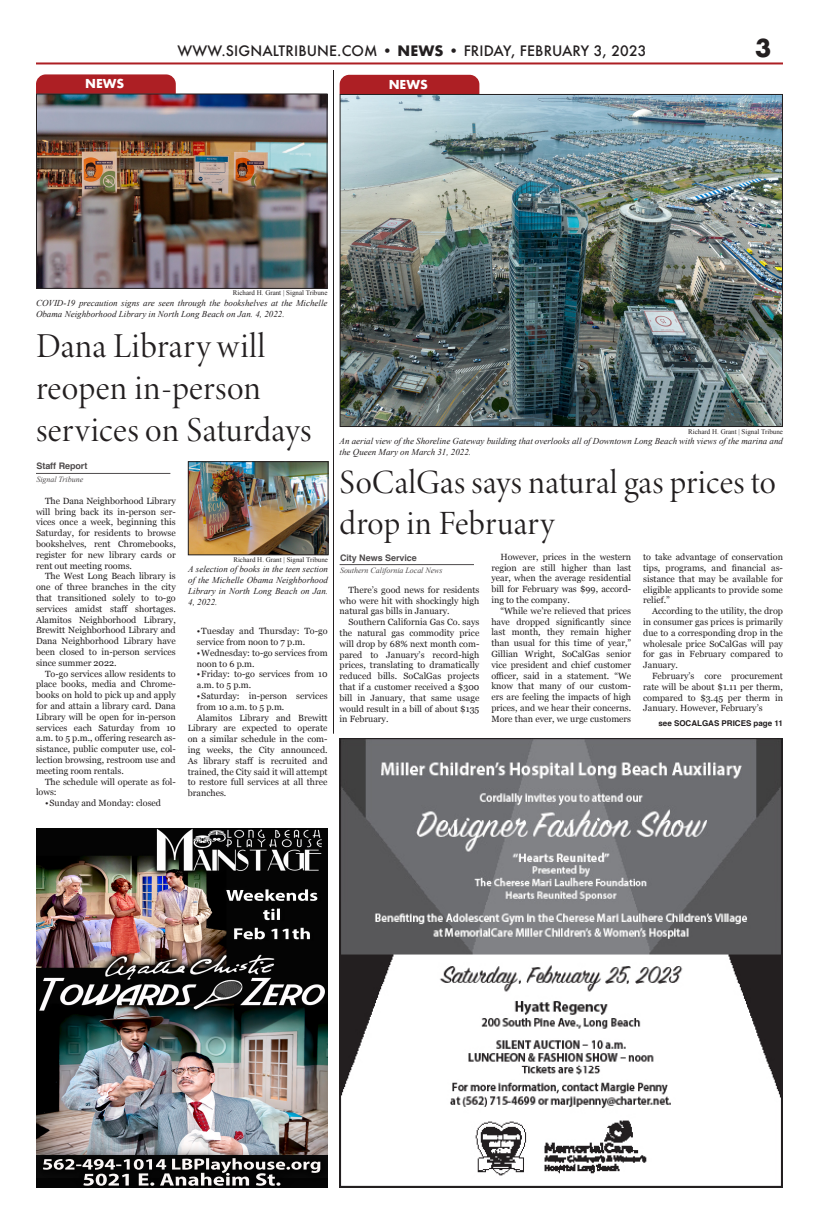
<style>
.page{position:relative;width:819px;height:1224px;background:#fff}
.page>*{position:absolute;margin:0;border:0;box-sizing:border-box;transform-origin:0 0}
.t1{font:35px "Minion Variable Concept";letter-spacing:.005em;color:#231f20}
.t2{font:34px/40.8px "Minion Variable Concept";letter-spacing:.005em;color:#231f20}
.t3{font:700 24px "Futura";color:#231f20}
.t4{font:500 14px "Futura";letter-spacing:.01em;color:#231f20}
.t5{font:700 12px "Futura";color:#fff}
.t6{font:9px/10.8px "Georgia";color:#231f20;text-align:justify}
.t7{font:italic 9px/10.8px "Times New Roman";color:#231f20}
.t8{font:700 9px "Helvetica";letter-spacing:-.005em;color:#231f20}
.t9{font:italic 8px "Times New Roman";letter-spacing:-.005em;color:#231f20}
.t10{font:700 8px "Helvetica";color:#231f20}
.t11{font:7px "Times New Roman";color:#231f20}
.s1{font-weight:700}
</style>
<div class="page">
<hr style="left:36px;top:62px;width:747px;height:2px;background:#ad1f24">
<img style="left:36px;top:828px;width:292px;height:360px">
<img style="left:36px;top:1155px;width:292px;height:23px">
<svg style="left:36px;top:74px;width:140px;height:20px;background:#ac282c"></svg>
<div style="left:340px;top:75px;width:139px;height:19px;background:#ad1f24"></div>
<img style="left:340px;top:738px;width:443px;height:450px">
<img style="left:342px;top:96px;width:439px;height:329px">
<div style="left:340px;top:94px;width:443px;height:333px;border:1px solid #231f20"></div>
<img style="left:38px;top:96px;width:288px;height:191px">
<div style="left:36px;top:94px;width:292px;height:195px;border:1px solid #231f20"></div>
<hr style="left:340px;top:564px;width:134px;height:1px;background:#231f20">
<hr style="left:36px;top:473px;width:134px;height:1px;background:#231f20">
<img style="left:190px;top:463px;width:137px;height:90px">
<div style="left:188px;top:461px;width:141px;height:94px;border:1px solid #231f20"></div>
<hr style="left:333px;top:70px;width:1px;height:664px;background:#231f20">
<p class="t4" style="left:178px;top:42px;width:470px">WWW.SIGNALTRIBUNE.COM • <span class="s1">NEWS •</span> FRIDAY, FEBRUARY 3, 2023</p>
<p class="t3" style="left:755px;top:31px;width:18px">3</p>
<p class="t5" style="left:85px;top:75px;width:41px">NEWS</p>
<p class="t5" style="left:389px;top:75px;width:41px">NEWS</p>
<p class="t11" style="left:233px;top:288px;width:96px">Richard H. Grant | Signal Tribune</p>
<p class="t7" style="left:36px;top:298px;width:293px">COVID-19 precaution signs are seen through the bookshelves at the Michelle<br>Obama Neighborhood Library in North Long Beach on Jan. 4, 2022.</p>
<p class="t1" style="left:36px;top:321px;width:231px">Dana Library will</p>
<p class="t1" style="left:36px;top:363px;width:227px">reopen in-person</p>
<p class="t1" style="left:36px;top:405px;width:277px">services on Saturdays</p>
<p class="t11" style="left:688px;top:427px;width:96px">Richard H. Grant | Signal Tribune</p>
<p class="t7" style="left:340px;top:436px;width:445px">An aerial view of the Shoreline Gateway building that overlooks all of Downtown Long Beach with views of the marina and the Queen Mary on March 31, 2022.</p>
<p class="t8" style="left:36px;top:459px;width:53px">Staff Report</p>
<p class="t9" style="left:36px;top:474px;width:48px">Signal Tribune</p>
<p class="t6" style="left:36px;top:495px;width:141px;text-indent:9px">The Dana Neighborhood Library will bring back its in-person ser&shy;vices once a week, beginning this Saturday, for residents to browse bookshelves, rent Chromebooks, register for new library cards or rent out meeting rooms.</p>
<p class="t6" style="left:36px;top:571px;width:141px;text-indent:9px">The West Long Beach library is one of three branches in the city that transitioned solely to to-go services amidst staff shortages.<br>Alamitos Neighborhood Library, Brewitt Neighborhood Library and Dana Neighborhood Library have been closed to in-person services since summer 2022.</p>
<p class="t6" style="left:36px;top:668px;width:141px;text-indent:9px">To-go services allow residents to place books, media and Chrome&shy;books on hold to pick up and apply for and attain a library card. Dana Library will be open for in-person services each Saturday from 10 a.m. to 5 p.m., offering research as&shy;sistance, public computer use, col&shy;lection browsing, restroom use and meeting room rentals.</p>
<p class="t6" style="left:36px;top:776px;width:141px;text-indent:9px">The schedule will operate as fol&shy;lows:</p>
<p class="t6" style="left:45px;top:797px;width:118px">•Sunday and Monday: closed</p>
<p class="t2" style="left:340px;top:462px;width:438px">SoCalGas says natural gas prices to drop in February</p>
<p class="t8" style="left:340px;top:550px;width:78px">City News Service</p>
<p class="t9" style="left:340px;top:565px;width:104px">Southern California Local News</p>
<p class="t6" style="left:340px;top:584px;width:141px;text-indent:9px">There’s good news for residents who were hit with shockingly high natural gas bills in January.</p>
<p class="t6" style="left:340px;top:616px;width:141px;text-indent:9px">Southern California Gas Co. says the natural gas commodity price will drop by 68% next month com&shy;pared to January’s record-high prices, translating to dramatically reduced bills. SoCalGas projects that if a customer received a $300 bill in January, that same usage would result in a bill of about $135 in February.</p>
<p class="t6" style="left:491px;top:551px;width:141px;text-indent:9px">However, prices in the western region are still higher than last year, when the average residential bill for February was $99, accord&shy;ing to the company.</p>
<p class="t6" style="left:491px;top:605px;width:141px;text-indent:9px">“While we’re relieved that prices have dropped significantly since last month, they remain higher than usual for this time of year,” Gillian Wright, SoCalGas senior vice president and chief customer officer, said in a statement. “We know that many of our custom&shy;ers are feeling the impacts of high prices, and we hear their concerns.<br>More than ever, we urge customers</p>
<p class="t6" style="left:643px;top:551px;width:141px">to take advantage of conservation tips, programs, and financial as&shy;sistance that may be available for eligible applicants to provide some relief.”</p>
<p class="t6" style="left:643px;top:605px;width:141px;text-indent:9px">According to the utility, the drop in consumer gas prices is primarily due to a corresponding drop in the wholesale price SoCalGas will pay for gas in February compared to January.</p>
<p class="t6" style="left:643px;top:670px;width:141px;text-indent:9px">February’s core procurement rate will be about $1.11 per therm, compared to $3.45 per therm in January. However, February’s</p>
<p class="t11" style="left:233px;top:555px;width:96px">Richard H. Grant | Signal Tribune</p>
<p class="t7" style="left:188px;top:564px;width:141px;text-align:justify">A selection of books in the teen section of the Michelle Obama Neighborhood Library in North Long Beach on Jan.<br>4, 2022.</p>
<p class="t6" style="left:197px;top:625px;width:132px">•Tuesday and Thursday: To-go service from noon to 7 p.m.</p>
<p class="t6" style="left:197px;top:647px;width:132px">•Wednesday: to-go services from noon to 6 p.m.</p>
<p class="t6" style="left:197px;top:668px;width:132px">•Friday: to-go services from 10 a.m. to 5 p.m.</p>
<p class="t6" style="left:197px;top:690px;width:132px">•Saturday: in-person services from 10 a.m. to 5 p.m.</p>
<p class="t6" style="left:188px;top:712px;width:141px;text-indent:9px">Alamitos Library and Brewitt Library are expected to operate on a similar schedule in the com&shy;ing weeks, the City announced.<br>As library staff is recruited and trained, the City said it will attempt to restore full services at all three branches.</p>
<p class="t10" style="left:659px;top:717px;width:126px">see SOCALGAS PRICES page 11</p>
</div>
